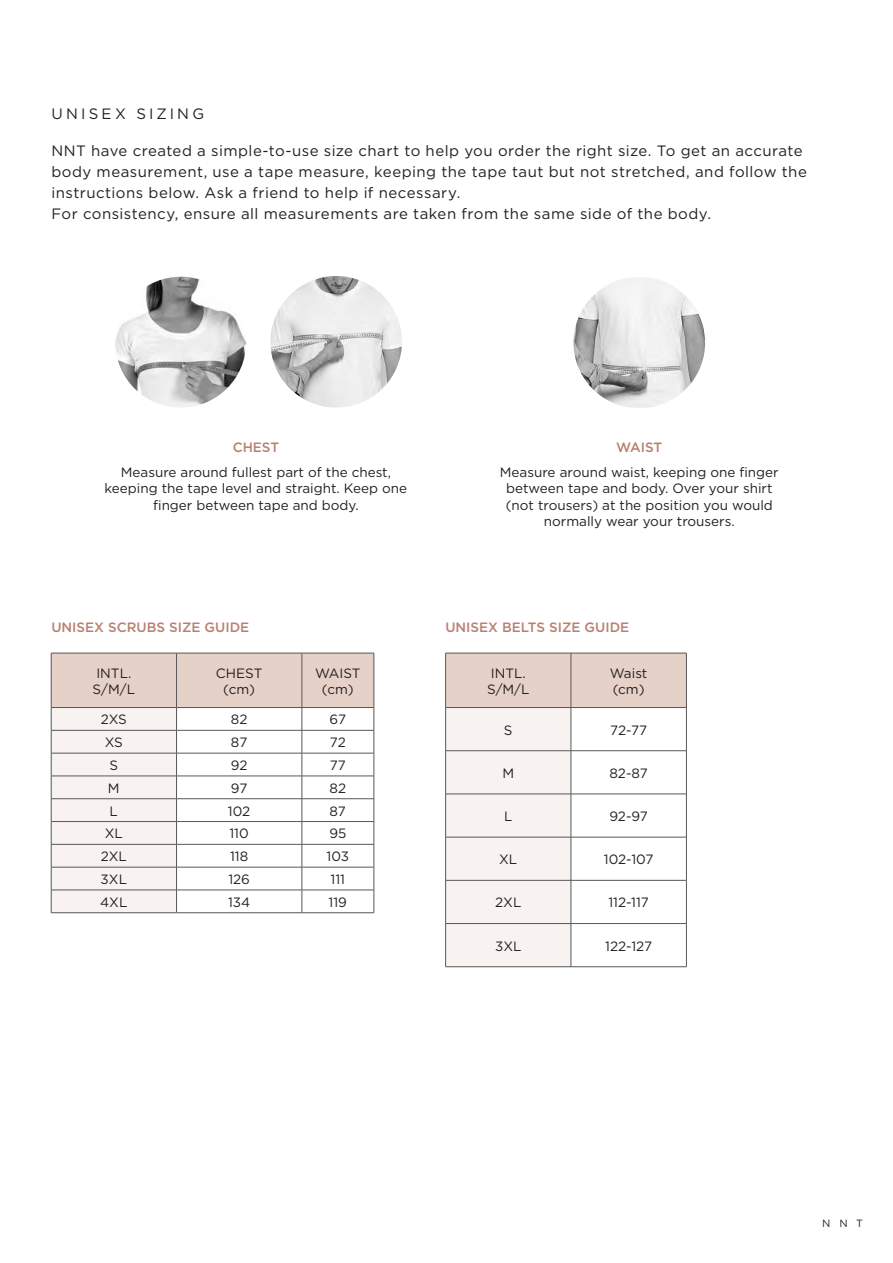
<style>
.page{position:relative;width:893px;height:1263px;background:#fff}
.page>*{position:absolute;margin:0;border:0;box-sizing:border-box;transform-origin:0 0}
.t1{font:15px/21px "Gotham";letter-spacing:.03em;color:#231f20}
.t2{font:15px "Gotham";letter-spacing:.215em;color:#231f20}
.p_sml_centre{font:13.5px/16.2px "Gotham";color:#231f20;text-align:center}
.t3{font:500 13.5px "Gotham";color:#b97f6f}
.t4{font:10.5px "Gotham";color:#231f20}
</style>
<div class="page">
<img style="left:115px;top:277px;width:131px;height:131px;border-radius:65px">
<img style="left:573px;top:278px;width:132px;height:130px">
<img style="left:270px;top:276px;width:132px;height:132px;border-radius:66px">
<svg style="left:51px;top:653px;width:324px;height:260px"></svg>
<hr style="left:51px;top:912px;width:126px;height:1px;background:#57585a">
<svg style="left:446px;top:654px;width:240px;height:312px"></svg>
<hr style="left:686px;top:708px;width:1px;height:42px;background:#57585a">
<hr style="left:571px;top:750px;width:116px;height:1px;background:#57585a">
<hr style="left:686px;top:751px;width:1px;height:43px;background:#57585a">
<hr style="left:571px;top:794px;width:116px;height:1px;background:#57585a">
<hr style="left:686px;top:794px;width:1px;height:43px;background:#57585a">
<hr style="left:571px;top:837px;width:116px;height:1px;background:#57585a">
<hr style="left:686px;top:837px;width:1px;height:43px;background:#57585a">
<hr style="left:571px;top:880px;width:116px;height:1px;background:#57585a">
<hr style="left:686px;top:880px;width:1px;height:43px;background:#57585a">
<hr style="left:571px;top:923px;width:116px;height:1px;background:#57585a">
<hr style="left:686px;top:924px;width:1px;height:42px;background:#57585a">
<hr style="left:571px;top:966px;width:116px;height:1px;background:#57585a">
<hr style="left:445px;top:653px;width:126px;height:1px;background:#57585a">
<hr style="left:445px;top:653px;width:1px;height:54px;background:#57585a">
<hr style="left:571px;top:653px;width:116px;height:1px;background:#57585a">
<hr style="left:571px;top:653px;width:1px;height:54px;background:#57585a">
<hr style="left:686px;top:653px;width:1px;height:54px;background:#57585a">
<hr style="left:571px;top:707px;width:116px;height:1px;background:#57585a">
<hr style="left:445px;top:707px;width:126px;height:1px;background:#57585a">
<hr style="left:445px;top:708px;width:1px;height:42px;background:#57585a">
<hr style="left:571px;top:708px;width:1px;height:42px;background:#57585a">
<hr style="left:445px;top:750px;width:126px;height:1px;background:#57585a">
<hr style="left:445px;top:751px;width:1px;height:43px;background:#57585a">
<hr style="left:571px;top:751px;width:1px;height:43px;background:#57585a">
<hr style="left:445px;top:794px;width:126px;height:1px;background:#57585a">
<hr style="left:445px;top:794px;width:1px;height:43px;background:#57585a">
<hr style="left:571px;top:794px;width:1px;height:43px;background:#57585a">
<hr style="left:445px;top:837px;width:126px;height:1px;background:#57585a">
<hr style="left:445px;top:837px;width:1px;height:43px;background:#57585a">
<hr style="left:571px;top:837px;width:1px;height:43px;background:#57585a">
<hr style="left:445px;top:880px;width:126px;height:1px;background:#57585a">
<hr style="left:445px;top:880px;width:1px;height:43px;background:#57585a">
<hr style="left:571px;top:880px;width:1px;height:43px;background:#57585a">
<hr style="left:445px;top:923px;width:126px;height:1px;background:#57585a">
<hr style="left:445px;top:924px;width:1px;height:42px;background:#57585a">
<hr style="left:571px;top:924px;width:1px;height:42px;background:#57585a">
<hr style="left:445px;top:966px;width:126px;height:1px;background:#57585a">
<p class="t2" style="left:51px;top:104px;width:154px">UNISEX SIZING</p>
<p class="t1" style="left:51px;top:139px;width:757px">NNT have created a simple-to-use size chart to help you order the right size. To get an accurate body measurement, use a tape measure, keeping the tape taut but not stretched, and follow the instructions below. Ask a friend to help if necessary.<br>For consistency, ensure all measurements are taken from the same side of the body.</p>
<p class="t3" style="left:233px;top:439px;width:48px">CHEST</p>
<p class="p_sml_centre" style="left:105px;top:464px;width:304px">Measure around fullest part of the chest, keeping the tape level and straight. Keep one finger between tape and body.</p>
<p class="t3" style="left:616px;top:439px;width:47px">WAIST</p>
<p class="p_sml_centre" style="left:500px;top:464px;width:280px">Measure around waist, keeping one finger between tape and body. Over your shirt (not trousers) at the position you would normally wear your trousers.</p>
<p class="t3" style="left:51px;top:618px;width:199px">UNISEX SCRUBS SIZE GUIDE</p>
<p class="t3" style="left:445px;top:618px;width:185px">UNISEX BELTS SIZE GUIDE</p>
<p class="p_sml_centre" style="left:487px;top:664px;width:44px;text-align:left">INTL.<br>S/M/L</p>
<p class="p_sml_centre" style="left:610px;top:664px;width:39px;text-align:left">Waist (cm)</p>
<p class="p_sml_centre" style="left:504px;top:721px;width:10px">S</p>
<p class="p_sml_centre" style="left:610px;top:721px;width:38px">72-77</p>
<p class="p_sml_centre" style="left:502px;top:764px;width:13px">M</p>
<p class="p_sml_centre" style="left:609px;top:764px;width:40px">82-87</p>
<p class="p_sml_centre" style="left:504px;top:808px;width:10px">L</p>
<p class="p_sml_centre" style="left:609px;top:808px;width:40px">92-97</p>
<p class="p_sml_centre" style="left:499px;top:851px;width:20px">XL</p>
<p class="p_sml_centre" style="left:604px;top:851px;width:51px">102-107</p>
<p class="p_sml_centre" style="left:495px;top:894px;width:28px">2XL</p>
<p class="p_sml_centre" style="left:608px;top:894px;width:42px">112-117</p>
<p class="p_sml_centre" style="left:495px;top:937px;width:28px">3XL</p>
<p class="p_sml_centre" style="left:605px;top:937px;width:48px">122-127</p>
<p class="p_sml_centre" style="left:93px;top:664px;width:44px;text-align:left">INTL.<br>S/M/L</p>
<p class="p_sml_centre" style="left:216px;top:664px;width:48px">CHEST (cm)</p>
<p class="p_sml_centre" style="left:315px;top:664px;width:47px">WAIST (cm)</p>
<p class="p_sml_centre" style="left:101px;top:711px;width:28px">2XS</p>
<p class="p_sml_centre" style="left:231px;top:711px;width:18px">82</p>
<p class="p_sml_centre" style="left:330px;top:711px;width:18px">67</p>
<p class="p_sml_centre" style="left:105px;top:734px;width:20px">XS</p>
<p class="p_sml_centre" style="left:231px;top:734px;width:18px">87</p>
<p class="p_sml_centre" style="left:330px;top:734px;width:17px">72</p>
<p class="p_sml_centre" style="left:110px;top:757px;width:10px">S</p>
<p class="p_sml_centre" style="left:231px;top:757px;width:18px">92</p>
<p class="p_sml_centre" style="left:330px;top:757px;width:18px">77</p>
<p class="p_sml_centre" style="left:108px;top:779px;width:13px">M</p>
<p class="p_sml_centre" style="left:231px;top:779px;width:18px">97</p>
<p class="p_sml_centre" style="left:330px;top:779px;width:18px">82</p>
<p class="p_sml_centre" style="left:110px;top:802px;width:10px">L</p>
<p class="p_sml_centre" style="left:228px;top:802px;width:24px">102</p>
<p class="p_sml_centre" style="left:330px;top:802px;width:18px">87</p>
<p class="p_sml_centre" style="left:105px;top:825px;width:20px">XL</p>
<p class="p_sml_centre" style="left:229px;top:825px;width:21px">110</p>
<p class="p_sml_centre" style="left:329px;top:825px;width:18px">95</p>
<p class="p_sml_centre" style="left:101px;top:848px;width:28px">2XL</p>
<p class="p_sml_centre" style="left:230px;top:848px;width:20px">118</p>
<p class="p_sml_centre" style="left:326px;top:848px;width:24px">103</p>
<p class="p_sml_centre" style="left:101px;top:871px;width:28px">3XL</p>
<p class="p_sml_centre" style="left:228px;top:871px;width:23px">126</p>
<p class="p_sml_centre" style="left:331px;top:871px;width:16px">111</p>
<p class="p_sml_centre" style="left:100px;top:893px;width:29px">4XL</p>
<p class="p_sml_centre" style="left:228px;top:893px;width:24px">134</p>
<p class="p_sml_centre" style="left:329px;top:893px;width:20px">119</p>
<p class="t4" style="left:822px;top:1216px;width:42px">NNT</p>
</div>
